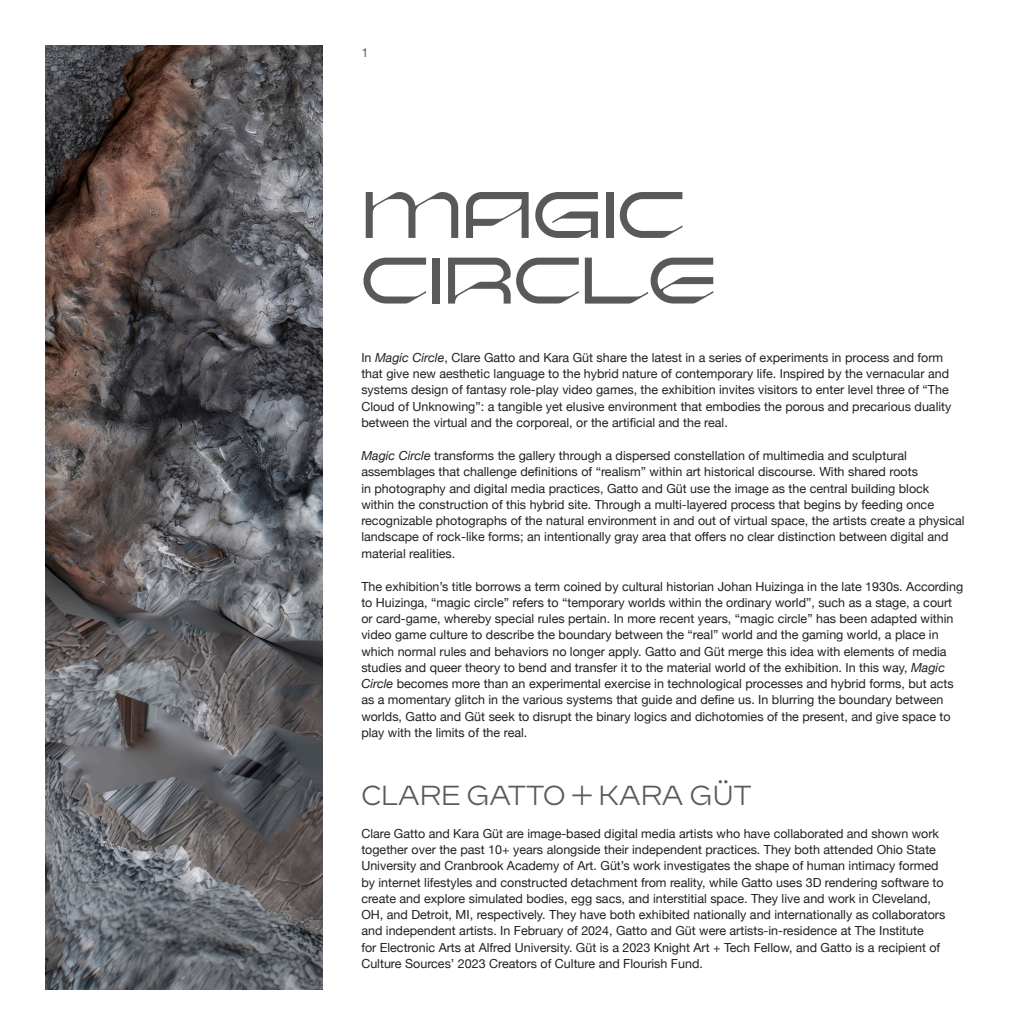
<style>
.page{position:relative;width:1024px;height:1035px;background:#fff}
.page>*{position:absolute;margin:0;border:0;box-sizing:border-box;transform-origin:0 0}
.t1{font:65.62px/65.6px "Baunk";color:#58595b}
.t2{font:300 27.5px "Afronaut PRO";letter-spacing:.01em;color:#58595b}
.t3{font:12.5px/16.2px "Helvetica Neue";color:#231f20}
.t4{font:12.5px "Helvetica Neue";color:#58595b}
.s1{font-style:italic}
</style>
<div class="page">
<img style="left:45px;top:46px;width:277px;height:943px">
<p class="t4" style="left:361px;top:43px;width:8px">1</p>
<h1 class="t1" style="left:361px;top:181px;width:356px">MAGIC<br>CIRCLE</h1>
<p class="t3" style="left:361px;top:350px;width:591px">In <span class="s1">Magic Circle</span>, Clare Gatto and Kara Güt share the latest in a series of experiments in process and form that give new aesthetic language to the hybrid nature of contemporary life. Inspired by the vernacular and systems design of fantasy role-play video games, the exhibition invites visitors to enter level three of “The Cloud of Unknowing”: a tangible yet elusive environment that embodies the porous and precarious duality between the virtual and the corporeal, or the artificial and the real.</p>
<p class="t3" style="left:361px;top:448px;width:605px"><span class="s1">Magic Circle</span> transforms the gallery through a dispersed constellation of multimedia and sculptural assemblages that challenge definitions of “realism” within art historical discourse. With shared roots<br>in photography and digital media practices, Gatto and Güt use the image as the central building block within the construction of this hybrid site. Through a multi-layered process that begins by feeding once recognizable photographs of the natural environment in and out of virtual space, the artists create a physical landscape of rock-like forms; an intentionally gray area that offers no clear distinction between digital and material realities.</p>
<p class="t3" style="left:361px;top:579px;width:603px">The exhibition’s title borrows a term coined by cultural historian Johan Huizinga in the late 1930s. According to Huizinga, “magic circle” refers to “temporary worlds within the ordinary world”, such as a stage, a court or card-game, whereby special rules pertain. In more recent years, “magic circle” has been adapted within video game culture to describe the boundary between the “real” world and the gaming world, a place in which normal rules and behaviors no longer apply. Gatto and Güt merge this idea with elements of media studies and queer theory to bend and transfer it to the material world of the exhibition. In this way, <span class="s1">Magic Circle</span> becomes more than an experimental exercise in technological processes and hybrid forms, but acts as a momentary glitch in the various systems that guide and define us. In blurring the boundary between worlds, Gatto and Güt seek to disrupt the binary logics and dichotomies of the present, and give space to play with the limits of the real.</p>
<h2 class="t2" style="left:361px;top:779px;width:392px">CLARE GATTO + KARA GÜT</h2>
<p class="t3" style="left:361px;top:826px;width:585px">Clare Gatto and Kara Güt are image-based digital media artists who have collaborated and shown work together over the past 10+ years alongside their independent practices. They both attended Ohio State University and Cranbrook Academy of Art. Güt’s work investigates the shape of human intimacy formed by internet lifestyles and constructed detachment from reality, while Gatto uses 3D rendering software to create and explore simulated bodies, egg sacs, and interstitial space. They live and work in Cleveland, OH, and Detroit, MI, respectively. They have both exhibited nationally and internationally as collaborators and independent artists. In February of 2024, Gatto and Güt were artists-in-residence at The Institute<br>for Electronic Arts at Alfred University. Güt is a 2023 Knight Art + Tech Fellow, and Gatto is a recipient of Culture Sources’ 2023 Creators of Culture and Flourish Fund.</p>
</div>
